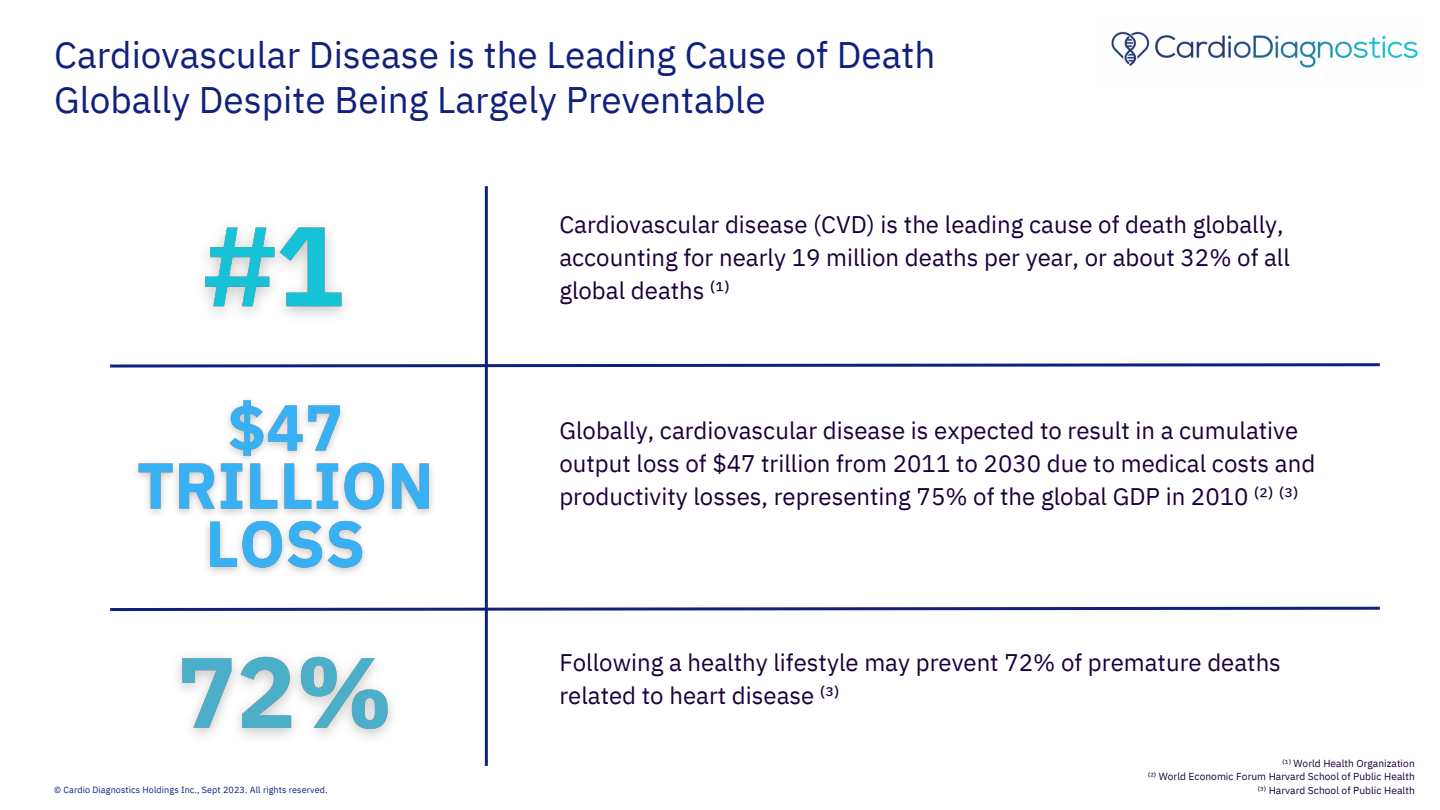
<style>
.page{position:relative;width:1440px;height:810px;background:#fff}
.page>*{position:absolute;margin:0;border:0;box-sizing:border-box;transform-origin:0 0}
.t1{font:36.9px/45px "IBM Plex Sans";color:#10217d}
.t2{font:24px/33px "IBM Plex Sans";color:#1a003c}
.t3{font:10.2px "IBM Plex Sans";letter-spacing:.005em;color:#1a003c}
.t4{font:9px "IBM Plex Sans";letter-spacing:.01em;color:#10217d}
.s1{font-family:"Noto Sans"}
</style>
<div class="page">
<img style="left:136px;top:399px;width:296px;height:174px">
<img style="left:177px;top:656px;width:216px;height:81px">
<img style="left:202px;top:226px;width:144px;height:91px">
<hr style="left:485px;top:186px;width:3px;height:580px;background:#10217d">
<svg style="left:110px;top:362px;width:1270px;height:7px"></svg>
<svg style="left:110px;top:605px;width:1270px;height:8px"></svg>
<img style="left:1111px;top:31px;width:307px;height:37px">
<p class="t1" style="left:54px;top:31px;width:883px">Cardiovascular Disease is the Leading Cause of Death<br>Globally Despite Being Largely Preventable</p>
<p class="t2" style="left:559px;top:207px;width:732px">Cardiovascular disease (CVD) is the leading cause of death globally, accounting for nearly 19 million deaths per year, or about 32% of all global deaths <span class="s1">⁽</span>¹<span class="s1">⁾</span></p>
<p class="t2" style="left:559px;top:413px;width:757px">Globally, cardiovascular disease is expected to result in a cumulative output loss of $47 trillion from 2011 to 2030 due to medical costs and productivity losses, representing 75% of the global GDP in 2010 <span class="s1">⁽</span>²<span class="s1">⁾ ⁽</span>³<span class="s1">⁾</span></p>
<p class="t2" style="left:559px;top:645px;width:723px">Following a healthy lifestyle may prevent 72% of premature deaths related to heart disease <span class="s1">⁽</span>³<span class="s1">⁾</span></p>
<p class="t3" style="left:1283px;top:756px;width:134px"><span class="s1">⁽</span>¹<span class="s1">⁾</span> World Health Organization</p>
<p class="t3" style="left:1148px;top:770px;width:268px"><span class="s1">⁽</span>²<span class="s1">⁾</span> World Economic Forum Harvard School of Public Health</p>
<p class="t4" style="left:54px;top:784px;width:275px">© Cardio Diagnostics Holdings Inc., Sept 2023. All rights reserved.</p>
<p class="t3" style="left:1258px;top:783px;width:158px"><span class="s1">⁽</span>³<span class="s1">⁾</span> Harvard School of Public Health</p>
</div>
